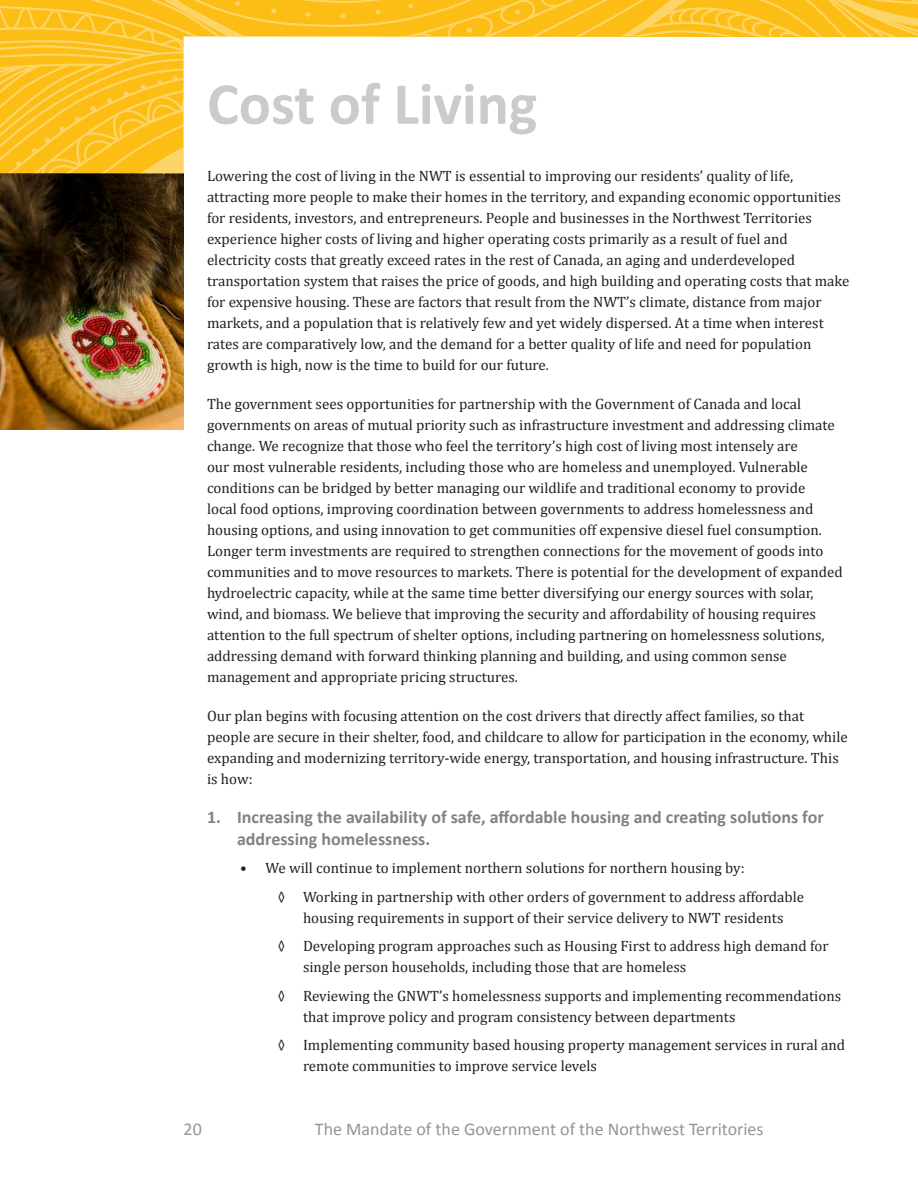
<style>
.page{position:relative;width:918px;height:1188px;background:#fff}
.page>*{position:absolute;margin:0;border:0;box-sizing:border-box;transform-origin:0 0}
.Heading_1{font:700 60px "Calibri";color:#cbcbcd}
.Heading_3{font:700 18px/21.6px "Calibri";color:#808285}
.t1{font:18px "Calibri";color:#939598}
.Body_1{font:15px/21px "Cambria";color:#231f20}
</style>
<div class="page">
<img style="left:0;top:173px;width:184px;height:257px">
<svg style="left:0;top:0;width:918px;height:173px"></svg>
<p class="Heading_1" style="left:207px;top:65px;width:332px">Cost of Living</p>
<p class="Body_1" style="left:207px;top:165px;width:644px">Lowering the cost of living in the NWT is essential to improving our residents’ quality of life, attracting more people to make their homes in the territory, and expanding economic opportunities for residents, investors, and entrepreneurs. People and businesses in the Northwest Territories experience higher costs of living and higher operating costs primarily as a result of fuel and electricity costs that greatly exceed rates in the rest of Canada, an aging and underdeveloped transportation system that raises the price of goods, and high building and operating costs that make for expensive housing. These are factors that result from the NWT’s climate, distance from major markets, and a population that is relatively few and yet widely dispersed. At a time when interest rates are comparatively low, and the demand for a better quality of life and need for population growth is high, now is the time to build for our future.</p>
<p class="Body_1" style="left:207px;top:393px;width:637px">The government sees opportunities for partnership with the Government of Canada and local governments on areas of mutual priority such as infrastructure investment and addressing climate change. We recognize that those who feel the territory’s high cost of living most intensely are<br>our most vulnerable residents, including those who are homeless and unemployed. Vulnerable conditions can be bridged by better managing our wildlife and traditional economy to provide<br>local food options, improving coordination between governments to address homelessness and housing options, and using innovation to get communities off expensive diesel fuel consumption.<br>Longer term investments are required to strengthen connections for the movement of goods into communities and to move resources to markets. There is potential for the development of expanded hydroelectric capacity, while at the same time better diversifying our energy sources with solar, wind, and biomass. We believe that improving the security and affordability of housing requires attention to the full spectrum of shelter options, including partnering on homelessness solutions, addressing demand with forward thinking planning and building, and using common sense management and appropriate pricing structures.</p>
<p class="Body_1" style="left:207px;top:705px;width:642px">Our plan begins with focusing attention on the cost drivers that directly affect families, so that people are secure in their shelter, food, and childcare to allow for participation in the economy, while expanding and modernizing territory-wide energy, transportation, and housing infrastructure. This is how:</p>
<p class="Heading_3" style="left:237px;top:807px;width:588px;text-indent:-30px">1. Increasing the availability of safe, affordable housing and creating solutions for addressing homelessness.</p>
<p class="Body_1" style="left:240px;top:858px;width:506px">• We will continue to implement northern solutions for northern housing by:</p>
<p class="Body_1" style="left:278px;top:886px;width:528px;text-align:center">◊ Working in partnership with other orders of government to address affordable housing requirements in support of their service delivery to NWT residents</p>
<p class="Body_1" style="left:303px;top:936px;width:527px;text-indent:-26px">◊ Developing program approaches such as Housing First to address high demand for single person households, including those that are homeless</p>
<p class="Body_1" style="left:303px;top:985px;width:540px;text-indent:-26px">◊ Reviewing the GNWT’s homelessness supports and implementing recommendations that improve policy and program consistency between departments</p>
<p class="Body_1" style="left:303px;top:1035px;width:544px;text-indent:-26px">◊ Implementing community based housing property management services in rural and remote communities to improve service levels</p>
<p class="t1" style="left:184px;top:1117px;width:20px">20</p>
<p class="t1" style="left:315px;top:1117px;width:450px">The Mandate of the Government of the Northwest Territories</p>
</div>
